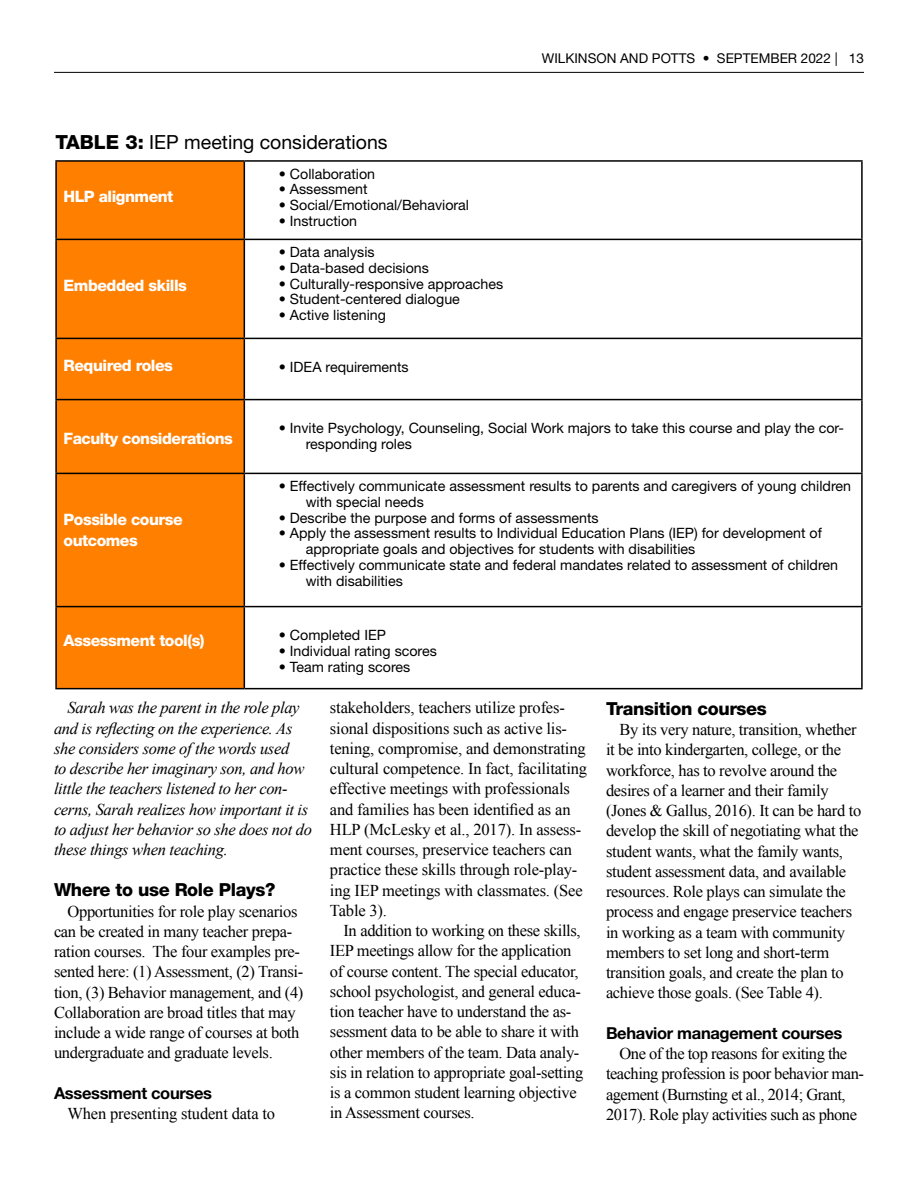
<style>
.page{position:relative;width:918px;height:1188px;background:#fff}
.page>*{position:absolute;margin:0;border:0;box-sizing:border-box;transform-origin:0 0}
.t1{font:19.5px "Helvetica Neue LT Pro";color:#000}
.t2{font:800 18px "Helvetica Neue LT Pro";letter-spacing:-.02em;color:#000}
.t3{font:16.5px/20.2px "Times New Roman";letter-spacing:-.02em;color:#000}
.t4{font:italic 16.5px/20.2px "Times New Roman";letter-spacing:-.02em;color:#000}
.t5{font:700 16.5px "Helvetica Neue LT Std";letter-spacing:-.02em;color:#000}
.t6{font:800 15.75px/21px "Helvetica Neue LT Pro";letter-spacing:-.03em;color:#fff}
.t7{font:14.25px/15.8px "Helvetica Neue LT Std";color:#000}
.t8{font:13.5px "Helvetica Neue LT Pro";color:#000}
.s1{font-weight:800}
</style>
<div class="page">
<hr style="left:54px;top:72px;width:810px;height:1px;background:#000">
<div style="left:57px;top:162px;width:187px;height:526px;background:#ff7f00"></div>
<hr style="left:55px;top:160px;width:189px;height:2px;background:#000">
<hr style="left:55px;top:162px;width:2px;height:77px;background:#000">
<hr style="left:244px;top:160px;width:619px;height:2px;background:#000">
<hr style="left:244px;top:162px;width:1px;height:77px;background:#000">
<hr style="left:861px;top:162px;width:2px;height:77px;background:#000">
<hr style="left:55px;top:239px;width:189px;height:1px;background:#000">
<hr style="left:55px;top:240px;width:2px;height:98px;background:#000">
<hr style="left:244px;top:239px;width:619px;height:1px;background:#000">
<hr style="left:244px;top:240px;width:1px;height:98px;background:#000">
<hr style="left:861px;top:240px;width:2px;height:98px;background:#000">
<hr style="left:55px;top:338px;width:189px;height:1px;background:#000">
<hr style="left:55px;top:339px;width:2px;height:60px;background:#000">
<hr style="left:244px;top:338px;width:619px;height:1px;background:#000">
<hr style="left:244px;top:339px;width:1px;height:60px;background:#000">
<hr style="left:861px;top:339px;width:2px;height:60px;background:#000">
<hr style="left:55px;top:399px;width:189px;height:1px;background:#000">
<hr style="left:55px;top:400px;width:2px;height:73px;background:#000">
<hr style="left:244px;top:399px;width:619px;height:1px;background:#000">
<hr style="left:244px;top:400px;width:1px;height:73px;background:#000">
<hr style="left:861px;top:400px;width:2px;height:73px;background:#000">
<hr style="left:55px;top:473px;width:189px;height:1px;background:#000">
<hr style="left:55px;top:474px;width:2px;height:132px;background:#000">
<hr style="left:244px;top:473px;width:619px;height:1px;background:#000">
<hr style="left:244px;top:474px;width:1px;height:132px;background:#000">
<hr style="left:861px;top:474px;width:2px;height:132px;background:#000">
<hr style="left:55px;top:606px;width:189px;height:1px;background:#000">
<hr style="left:55px;top:607px;width:2px;height:81px;background:#000">
<hr style="left:244px;top:606px;width:619px;height:1px;background:#000">
<hr style="left:244px;top:607px;width:1px;height:81px;background:#000">
<hr style="left:861px;top:607px;width:2px;height:81px;background:#000">
<hr style="left:55px;top:688px;width:189px;height:1px;background:#000">
<hr style="left:244px;top:688px;width:619px;height:1px;background:#000">
<p class="t1" style="left:55px;top:130px;width:334px"><span class="s1">TABLE 3:</span> IEP meeting considerations</p>
<p class="t6" style="left:64px;top:186px;width:111px">HLP alignment</p>
<p class="t7" style="left:279px;top:165px;width:98px">• Collaboration</p>
<p class="t7" style="left:279px;top:181px;width:90px">• Assessment</p>
<p class="t7" style="left:279px;top:197px;width:192px">• Social/Emotional/Behavioral</p>
<p class="t7" style="left:279px;top:213px;width:80px">• Instruction</p>
<p class="t6" style="left:64px;top:275px;width:125px">Embedded skills</p>
<p class="t7" style="left:279px;top:244px;width:97px">• Data analysis</p>
<p class="t7" style="left:279px;top:260px;width:152px">• Data-based decisions</p>
<p class="t7" style="left:279px;top:275px;width:226px">• Culturally-responsive approaches</p>
<p class="t7" style="left:279px;top:291px;width:183px">• Student-centered dialogue</p>
<p class="t7" style="left:279px;top:307px;width:109px">• Active listening</p>
<p class="t6" style="left:64px;top:355px;width:111px">Required roles</p>
<p class="t7" style="left:279px;top:359px;width:131px">• IDEA requirements</p>
<p class="t8" style="left:542px;top:51px;width:324px">WILKINSON AND POTTS • SEPTEMBER 2022 | 13</p>
<p class="t6" style="left:64px;top:428px;width:171px">Faculty considerations</p>
<p class="t7" style="left:306px;top:420px;width:540px;text-indent:-27px">• Invite Psychology, Counseling, Social Work majors to take this course and play the cor&shy;responding roles</p>
<p class="t6" style="left:64px;top:509px;width:121px">Possible course outcomes</p>
<p class="t7" style="left:306px;top:478px;width:547px;text-indent:-27px">• Effectively communicate assessment results to parents and caregivers of young children with special needs</p>
<p class="t7" style="left:279px;top:509px;width:321px">• Describe the purpose and forms of assessments</p>
<p class="t7" style="left:306px;top:525px;width:518px;text-indent:-27px">• Apply the assessment results to Individual Education Plans (IEP) for development of appropriate goals and objectives for students with disabilities</p>
<p class="t7" style="left:306px;top:557px;width:534px;text-indent:-27px">• Effectively communicate state and federal mandates related to assessment of children with disabilities</p>
<p class="t6" style="left:64px;top:630px;width:143px">Assessment tool(s)</p>
<p class="t7" style="left:279px;top:627px;width:109px">• Completed IEP</p>
<p class="t7" style="left:279px;top:643px;width:160px">• Individual rating scores</p>
<p class="t7" style="left:279px;top:658px;width:133px">• Team rating scores</p>
<p class="t4" style="left:54px;top:697px;width:259px;text-indent:13px">Sarah was the parent in the role play and is reflecting on the experience. As she considers some of the words used<br>to describe her imaginary son, and how little the teachers listened to her con&shy;cerns, Sarah realizes how important it is to adjust her behavior so she does not do these things when teaching.</p>
<p class="t2" style="left:54px;top:879px;width:223px">Where to use Role Plays?</p>
<p class="t3" style="left:54px;top:901px;width:251px;text-indent:13px">Opportunities for role play scenarios can be created in many teacher prepa&shy;ration courses. The four examples pre&shy;sented here: (1) Assessment, (2) Transi&shy;tion, (3) Behavior management, and (4)<br>Collaboration are broad titles that may include a wide range of courses at both undergraduate and graduate levels.</p>
<p class="t5" style="left:54px;top:1083px;width:160px">Assessment courses</p>
<p class="t3" style="left:68px;top:1103px;width:209px">When presenting student data to</p>
<p class="t3" style="left:330px;top:698px;width:259px">stakeholders, teachers utilize profes&shy;sional dispositions such as active lis&shy;tening, compromise, and demonstrating cultural competence. In fact, facilitating effective meetings with professionals and families has been identified as an HLP (McLesky et al., 2017). In assess&shy;ment courses, preservice teachers can practice these skills through role-play&shy;ing IEP meetings with classmates. (See Table 3).</p>
<p class="t3" style="left:330px;top:920px;width:255px;text-indent:13px">In addition to working on these skills, IEP meetings allow for the application of course content. The special educator, school psychologist, and general educa&shy;tion teacher have to understand the as&shy;sessment data to be able to share it with other members of the team. Data analy&shy;sis in relation to appropriate goal-setting is a common student learning objective in Assessment courses.</p>
<p class="t2" style="left:606px;top:698px;width:162px">Transition courses</p>
<p class="t3" style="left:606px;top:719px;width:257px;text-indent:13px">By its very nature, transition, whether it be into kindergarten, college, or the workforce, has to revolve around the desires of a learner and their family (Jones &amp; Gallus, 2016). It can be hard to develop the skill of negotiating what the student wants, what the family wants, student assessment data, and available resources. Role plays can simulate the process and engage preservice teachers in working as a team with community members to set long and short-term transition goals, and create the plan to achieve those goals. (See Table 4).</p>
<p class="t5" style="left:606px;top:1023px;width:238px">Behavior management courses</p>
<p class="t3" style="left:606px;top:1043px;width:260px;text-indent:13px">One of the top reasons for exiting the teaching profession is poor behavior man&shy;agement (Burnsting et al., 2014; Grant, 2017). Role play activities such as phone</p>
</div>
